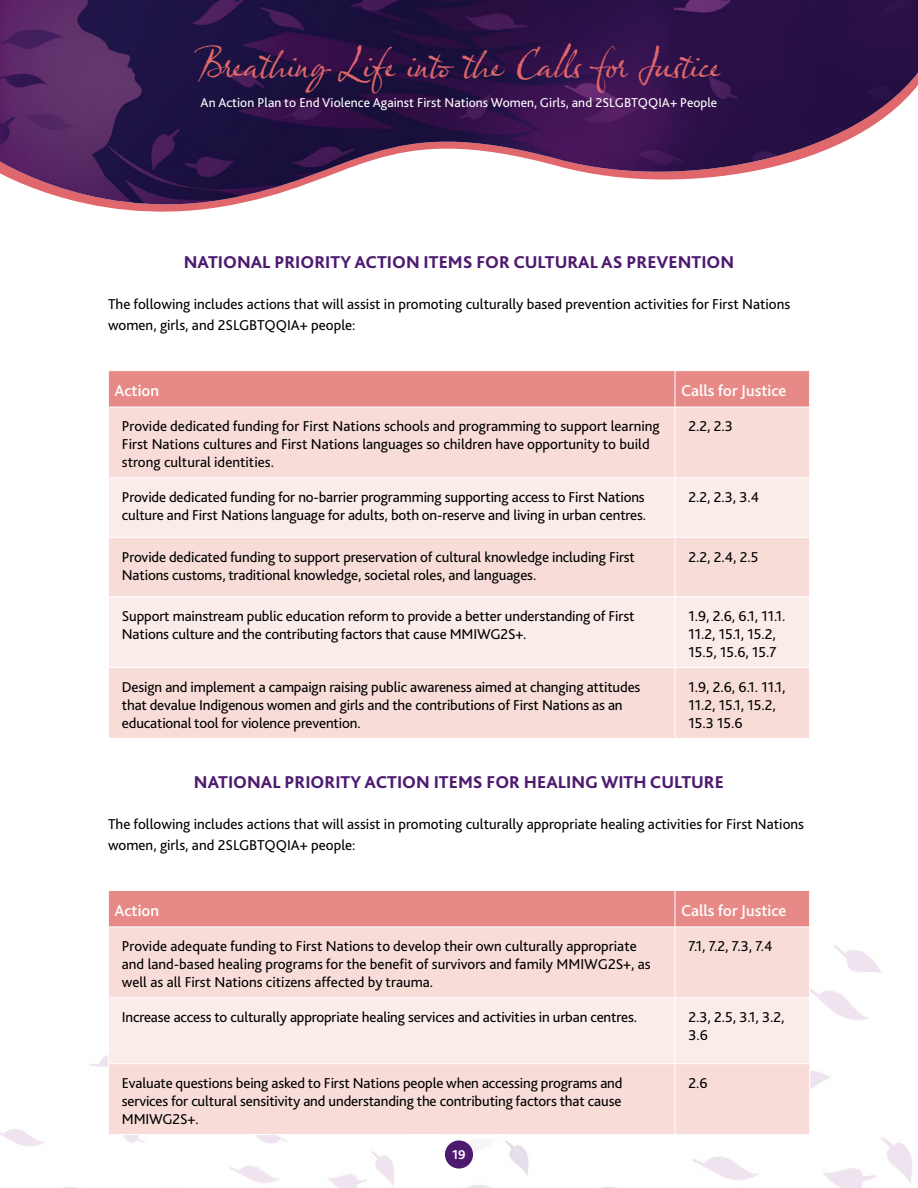
<style>
.page{position:relative;width:918px;height:1188px;background:#fff}
.page>*{position:absolute;margin:0;border:0;box-sizing:border-box;transform-origin:0 0}
.t1{font:41.85px "Olicana W00 Rough";letter-spacing:-.005em;color:#e0676b}
.t2{font:800 18px "Bliss 2";color:#4d1a70}
.t3{font:500 16.5px "Bliss 2";color:#fff}
.t4{font:15px/18px "Bliss 2";letter-spacing:-.01em;color:#000}
.t5{font:13.5px "Bliss 2";letter-spacing:.005em;color:#fff}
.t6{font:700 13.5px "Bliss 2";color:#fff}
</style>
<div class="page">
<img style="left:0;top:0;width:918px;height:206px">
<img style="left:0;top:945px;width:913px;height:243px">
<div style="left:445px;top:1140px;width:28px;height:29px;background:#4d1a70;border-radius:50%"></div>
<div style="left:109px;top:371px;width:700px;height:36px;background:#e78a87"></div>
<div style="left:109px;top:408px;width:700px;height:330px;background:#f7dcd7"></div>
<svg style="left:109px;top:479px;width:700px;height:188px;background:#f9e7e2"></svg>
<hr style="left:675px;top:371px;width:1px;height:36px;background:#fff">
<hr style="left:675px;top:407px;width:1px;height:71px;background:#fff">
<hr style="left:108px;top:478px;width:567px;height:1px;background:#fff">
<hr style="left:675px;top:478px;width:135px;height:1px;background:#fff">
<hr style="left:675px;top:478px;width:1px;height:59px;background:#fff">
<hr style="left:108px;top:537px;width:567px;height:1px;background:#fff">
<hr style="left:675px;top:537px;width:135px;height:1px;background:#fff">
<hr style="left:675px;top:538px;width:1px;height:58px;background:#fff">
<hr style="left:108px;top:596px;width:567px;height:1px;background:#fff">
<hr style="left:675px;top:596px;width:135px;height:1px;background:#fff">
<hr style="left:675px;top:597px;width:1px;height:70px;background:#fff">
<hr style="left:108px;top:667px;width:567px;height:1px;background:#fff">
<hr style="left:675px;top:667px;width:135px;height:1px;background:#fff">
<hr style="left:675px;top:668px;width:1px;height:70px;background:#fff">
<div style="left:109px;top:891px;width:700px;height:36px;background:#e78a87"></div>
<div style="left:109px;top:928px;width:700px;height:206px;background:#f7dcd7"></div>
<div style="left:109px;top:998px;width:700px;height:65px;background:#faece8"></div>
<hr style="left:675px;top:891px;width:1px;height:36px;background:#fff">
<hr style="left:108px;top:927px;width:1px;height:70px;background:#fff">
<hr style="left:675px;top:927px;width:1px;height:70px;background:#fff">
<hr style="left:809px;top:927px;width:1px;height:70px;background:#fff">
<hr style="left:108px;top:997px;width:567px;height:1px;background:#fff">
<hr style="left:108px;top:998px;width:1px;height:65px;background:#fff">
<hr style="left:675px;top:997px;width:135px;height:1px;background:#fff">
<hr style="left:675px;top:998px;width:1px;height:65px;background:#fff">
<hr style="left:809px;top:998px;width:1px;height:65px;background:#fff">
<hr style="left:108px;top:1063px;width:567px;height:1px;background:#fff">
<hr style="left:108px;top:1064px;width:1px;height:70px;background:#fff">
<hr style="left:675px;top:1063px;width:135px;height:1px;background:#fff">
<hr style="left:675px;top:1064px;width:1px;height:70px;background:#fff">
<hr style="left:809px;top:1064px;width:1px;height:70px;background:#fff">
<hr style="left:108px;top:1134px;width:567px;height:1px;background:#fff">
<hr style="left:675px;top:1134px;width:135px;height:1px;background:#fff">
<h1 class="t1" style="left:197px;top:37px;width:525px">Breathing Life into the Calls for Justice</h1>
<p class="t5" style="left:201px;top:94px;width:518px">An Action Plan to End Violence Against First Nations Women, Girls, and 2SLGBTQQIA+ People</p>
<p class="t2" style="left:184px;top:251px;width:552px">NATIONAL PRIORITY ACTION ITEMS FOR CULTURAL AS PREVENTION</p>
<p class="t4" style="left:108px;top:293px;width:684px;line-height:20.9px">The following includes actions that will assist in promoting culturally based prevention activities for First Nations women, girls, and 2SLGBTQQIA+ people:</p>
<p class="t3" style="left:114px;top:381px;width:46px">Action</p>
<p class="t3" style="left:681px;top:381px;width:107px">Calls for Justice</p>
<p class="t4" style="left:122px;top:417px;width:539px">Provide dedicated funding for First Nations schools and programming to support learning<br>First Nations cultures and First Nations languages so children have opportunity to build strong cultural identities.</p>
<p class="t4" style="left:689px;top:417px;width:46px">2.2, 2.3</p>
<p class="t4" style="left:122px;top:488px;width:526px">Provide dedicated funding for no-barrier programming supporting access to First Nations culture and First Nations language for adults, both on-reserve and living in urban centres.</p>
<p class="t4" style="left:689px;top:488px;width:72px">2.2, 2.3, 3.4</p>
<p class="t4" style="left:122px;top:547px;width:515px">Provide dedicated funding to support preservation of cultural knowledge including First<br>Nations customs, traditional knowledge, societal roles, and languages.</p>
<p class="t4" style="left:689px;top:547px;width:72px">2.2, 2.4, 2.5</p>
<p class="t4" style="left:122px;top:607px;width:514px">Support mainstream public education reform to provide a better understanding of First<br>Nations culture and the contributing factors that cause MMIWG2S+.</p>
<p class="t4" style="left:689px;top:607px;width:98px">1.9, 2.6, 6.1, 11.1.<br>11.2, 15.1, 15.2,<br>15.5, 15.6, 15.7</p>
<p class="t4" style="left:122px;top:677px;width:520px">Design and implement a campaign raising public awareness aimed at changing attitudes that devalue Indigenous women and girls and the contributions of First Nations as an educational tool for violence prevention.</p>
<p class="t4" style="left:689px;top:677px;width:98px">1.9, 2.6, 6.1. 11.1,<br>11.2, 15.1, 15.2,<br>15.3 15.6</p>
<p class="t2" style="left:194px;top:770px;width:532px">NATIONAL PRIORITY ACTION ITEMS FOR HEALING WITH CULTURE</p>
<p class="t4" style="left:108px;top:813px;width:698px;line-height:20.9px">The following includes actions that will assist in promoting culturally appropriate healing activities for First Nations women, girls, and 2SLGBTQQIA+ people:</p>
<p class="t3" style="left:114px;top:900px;width:46px">Action</p>
<p class="t3" style="left:681px;top:900px;width:107px">Calls for Justice</p>
<p class="t4" style="left:122px;top:937px;width:530px">Provide adequate funding to First Nations to develop their own culturally appropriate and land-based healing programs for the benefit of survivors and family MMIWG2S+, as well as all First Nations citizens affected by trauma.</p>
<p class="t4" style="left:689px;top:937px;width:86px">7.1, 7.2, 7.3, 7.4</p>
<p class="t4" style="left:122px;top:1008px;width:517px">Increase access to culturally appropriate healing services and activities in urban centres.</p>
<p class="t4" style="left:689px;top:1008px;width:98px">2.3, 2.5, 3.1, 3.2,<br>3.6</p>
<p class="t4" style="left:122px;top:1074px;width:502px;text-align:justify">Evaluate questions being asked to First Nations people when accessing programs and services for cultural sensitivity and understanding the contributing factors that cause MMIWG2S+.</p>
<p class="t4" style="left:689px;top:1074px;width:21px">2.6</p>
<p class="t6" style="left:452px;top:1146px;width:15px">19</p>
</div>
